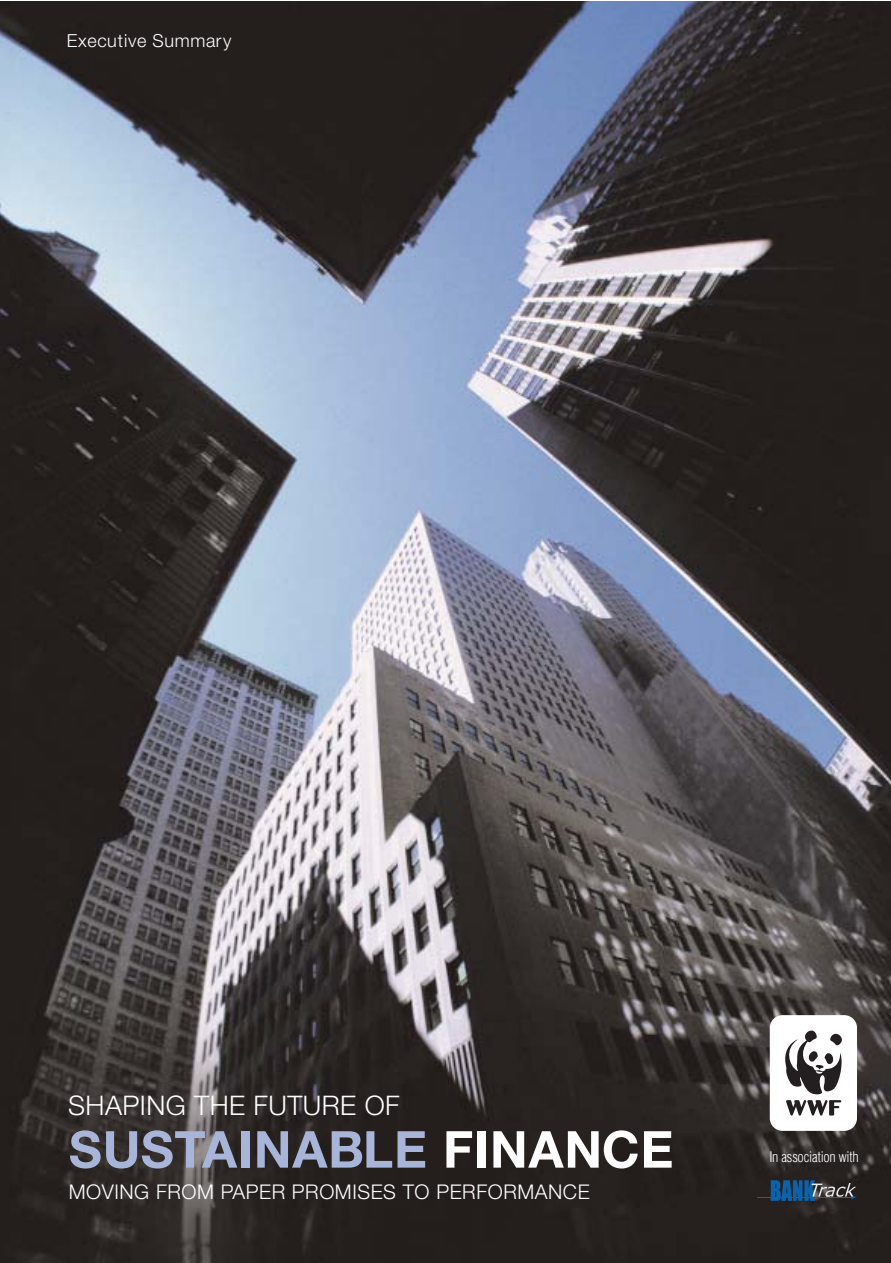
<style>
.page{position:relative;width:891px;height:1263px;background:#fff}
.page>*{position:absolute;margin:0;border:0;box-sizing:border-box;transform-origin:0 0}
.t1{font:700 51px "Helvetica Neue";letter-spacing:.015em;color:#a8b5d8}
.t2{font:300 27px "Helvetica Neue";letter-spacing:.015em;color:#fff}
.t3{font:300 20.25px "Helvetica Neue";letter-spacing:.03em;color:#fff}
.t4{font:300 18px "Helvetica Neue";letter-spacing:.035em;color:#fff}
.t5{font:300 condensed 14.25px "Helvetica";letter-spacing:-.01em;color:#fff}
.s1{color:#fff}
</style>
<div class="page">
<img style="left:0;top:1px;width:891px;height:1262px">
<hr style="left:757px;top:1196px;width:97px;height:1px;background:#0a63af">
<svg style="left:771px;top:1180px;width:86px;height:21px;background:#30526f"></svg>
<div style="left:770px;top:1015px;width:87px;height:116px;background:#fff;border-radius:13px"></div>
<svg style="left:785px;top:1030px;width:57px;height:85px"></svg>
<p class="t4" style="left:67px;top:34px;width:166px">Executive Summary</p>
<h2 class="t2" style="left:68px;top:1095px;width:333px">SHAPING THE FUTURE OF</h2>
<h1 class="t1" style="left:69px;top:1131px;width:606px">SUSTAINABLE <span class="s1">FINANCE</span></h1>
<p class="t3" style="left:69px;top:1185px;width:522px">MOVING FROM PAPER PROMISES TO PERFORMANCE</p>
<p class="t5" style="left:770px;top:1151px;width:91px">In association with</p>
</div>
